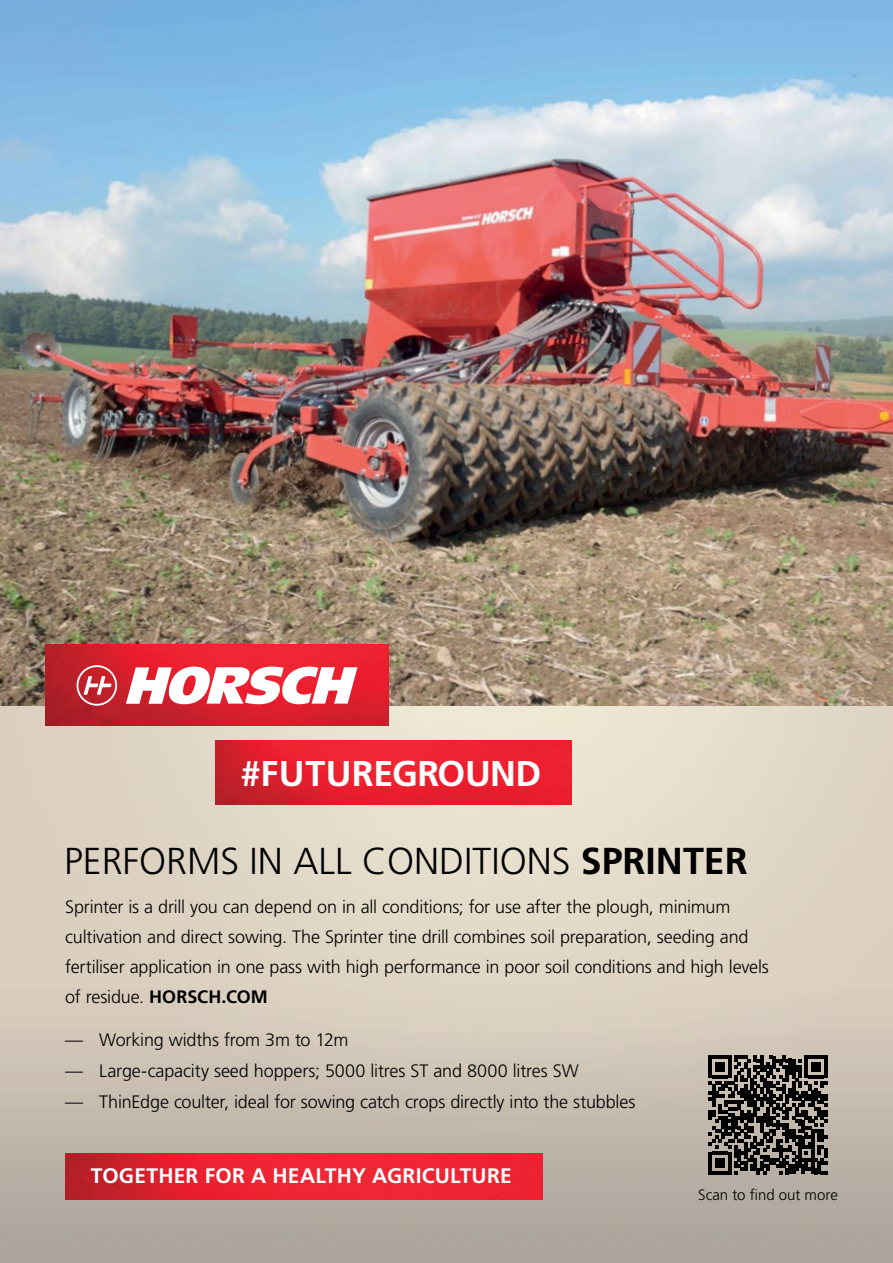
<style>
.page{position:relative;width:893px;height:1263px;background:#fff}
.page>*{position:absolute;margin:0;border:0;box-sizing:border-box;transform-origin:0 0}
.t1{font:300 37.5px "Frutiger LT Pro";color:#000}
.t2{font:700 35.7px "Frutiger LT Pro";letter-spacing:-.005em;color:#fff}
.t3{font:700 21px "Frutiger LT Pro";letter-spacing:.01em;color:#fff}
.t4{font:300 18px/30px "Frutiger LT Pro";letter-spacing:-.01em;color:#000}
.t5{font:300 15px "Frutiger LT Pro";color:#000}
.s1{font-weight:700}
</style>
<div class="page">
<img style="left:0;top:706px;width:893px;height:557px">
<img style="left:0;top:0;width:893px;height:706px">
<img style="left:46px;top:645px;width:342px;height:81px">
<svg style="left:126px;top:667px;width:231px;height:37px"></svg>
<svg style="left:77px;top:665px;width:40px;height:41px"></svg>
<img style="left:216px;top:740px;width:356px;height:64px">
<img style="left:65px;top:1153px;width:478px;height:47px">
<svg style="left:709px;top:1056px;width:118px;height:118px;background:#494641"></svg>
<h2 class="t2" style="left:241px;top:752px;width:302px">#FUTUREGROUND</h2>
<h1 class="t1" style="left:64px;top:839px;width:685px">PERFORMS IN ALL CONDITIONS <span class="s1">SPRINTER</span></h1>
<p class="t4" style="left:65px;top:891px;width:705px">Sprinter is a drill you can depend on in all conditions; for use after the plough, minimum cultivation and direct sowing. The Sprinter tine drill combines soil preparation, seeding and fertiliser application in one pass with high performance in poor soil conditions and high levels of residue. <span class="s1">HORSCH.COM</span></p>
<p class="t4" style="left:65px;top:1025px;width:285px">— Working widths from 3m to 12m</p>
<p class="t4" style="left:65px;top:1056px;width:515px">— Large-capacity seed hoppers; 5000 litres ST and 8000 litres SW</p>
<p class="t4" style="left:65px;top:1086px;width:572px">— ThinEdge coulter, ideal for sowing catch crops directly into the stubbles</p>
<p class="t3" style="left:91px;top:1164px;width:422px">TOGETHER FOR A HEALTHY AGRICULTURE</p>
<p class="t5" style="left:698px;top:1186px;width:141px">Scan to find out more</p>
</div>
